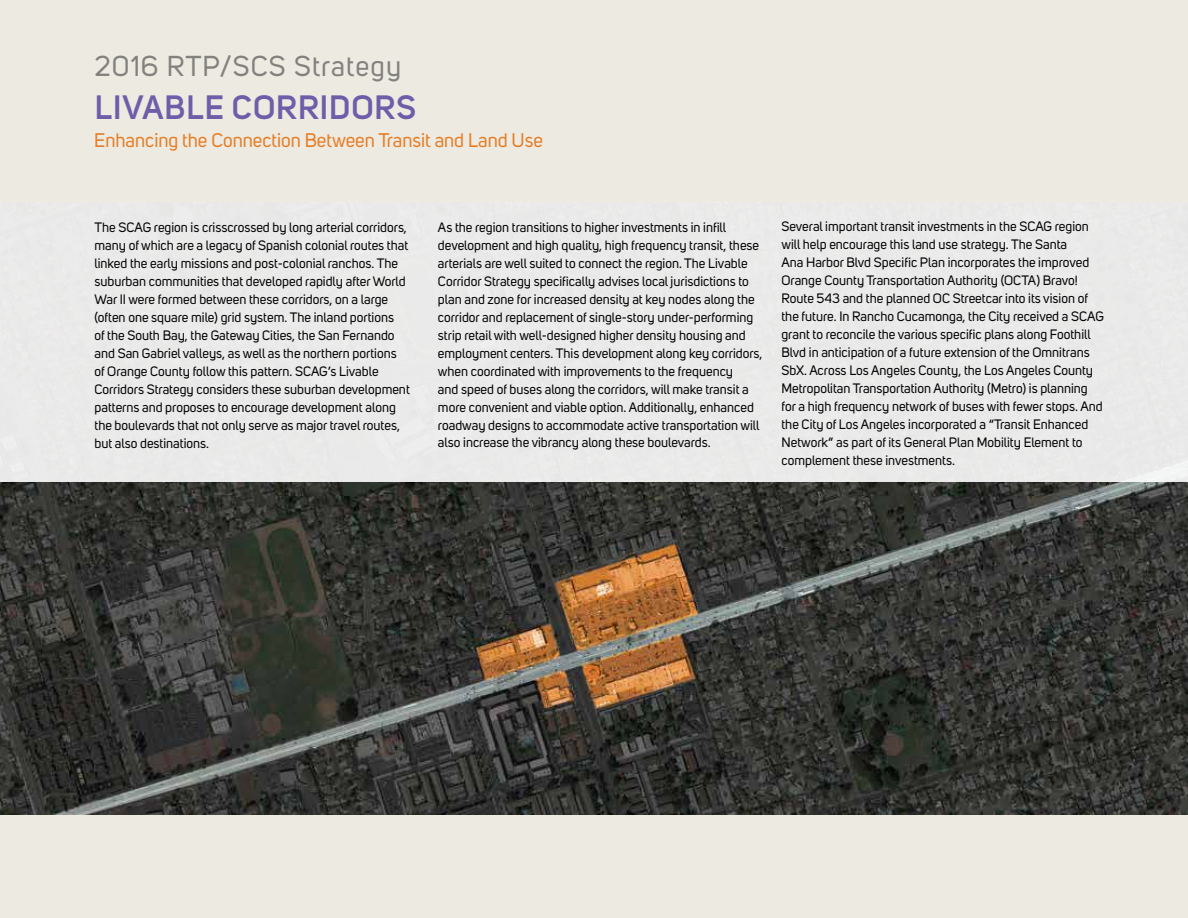
<style>
.page{position:relative;width:1188px;height:918px;background:#edeae1}
.page>*{position:absolute;margin:0;border:0;box-sizing:border-box;transform-origin:0 0}
.t1{font:600 33.3px "Uni Sans";letter-spacing:.03em;color:#6e5ea9}
.t2{font:28.5px "Uni Sans";letter-spacing:.04em;color:#81817e}
.t3{font:19.5px "Uni Sans";color:#e67d25}
.t4{font:13.5px/18px "Uni Sans";color:#000}
</style>
<div class="page">
<img style="left:0;top:482px;width:1188px;height:333px">
<div style="left:0;top:202px;width:1188px;height:280px;background:#eaeae9"></div>
<h2 class="t2" style="left:94px;top:49px;width:308px">2016 RTP/SCS Strategy</h2>
<h1 class="t1" style="left:95px;top:83px;width:323px">LIVABLE CORRIDORS</h1>
<h3 class="t3" style="left:94px;top:129px;width:450px">Enhancing the Connection Between Transit and Land Use</h3>
<p class="t4" style="left:94px;top:218px;width:317px">The SCAG region is crisscrossed by long arterial corridors, many of which are a legacy of Spanish colonial routes that linked the early missions and post-colonial ranchos. The suburban communities that developed rapidly after World War II were formed between these corridors, on a large (often one square mile) grid system. The inland portions<br>of the South Bay, the Gateway Cities, the San Fernando and San Gabriel valleys, as well as the northern portions of Orange County follow this pattern. SCAG’s Livable Corridors Strategy considers these suburban development patterns and proposes to encourage development along the boulevards that not only serve as major travel routes, but also destinations.</p>
<p class="t4" style="left:438px;top:218px;width:326px">As the region transitions to higher investments in infill development and high quality, high frequency transit, these arterials are well suited to connect the region. The Livable Corridor Strategy specifically advises local jurisdictions to plan and zone for increased density at key nodes along the corridor and replacement of single-story under-performing strip retail with well-designed higher density housing and employment centers. This development along key corridors, when coordinated with improvements to the frequency<br>and speed of buses along the corridors, will make transit a more convenient and viable option. Additionally, enhanced roadway designs to accommodate active transportation will also increase the vibrancy along these boulevards.</p>
<p class="t4" style="left:781px;top:218px;width:324px">Several important transit investments in the SCAG region will help encourage this land use strategy. The Santa<br>Ana Harbor Blvd Specific Plan incorporates the improved Orange County Transportation Authority (OCTA) Bravo!<br>Route 543 and the planned OC Streetcar into its vision of the future. In Rancho Cucamonga, the City received a SCAG grant to reconcile the various specific plans along Foothill Blvd in anticipation of a future extension of the Omnitrans SbX. Across Los Angeles County, the Los Angeles County Metropolitan Transportation Authority (Metro) is planning for a high frequency network of buses with fewer stops. And the City of Los Angeles incorporated a “Transit Enhanced Network” as part of its General Plan Mobility Element to complement these investments.</p>
</div>
